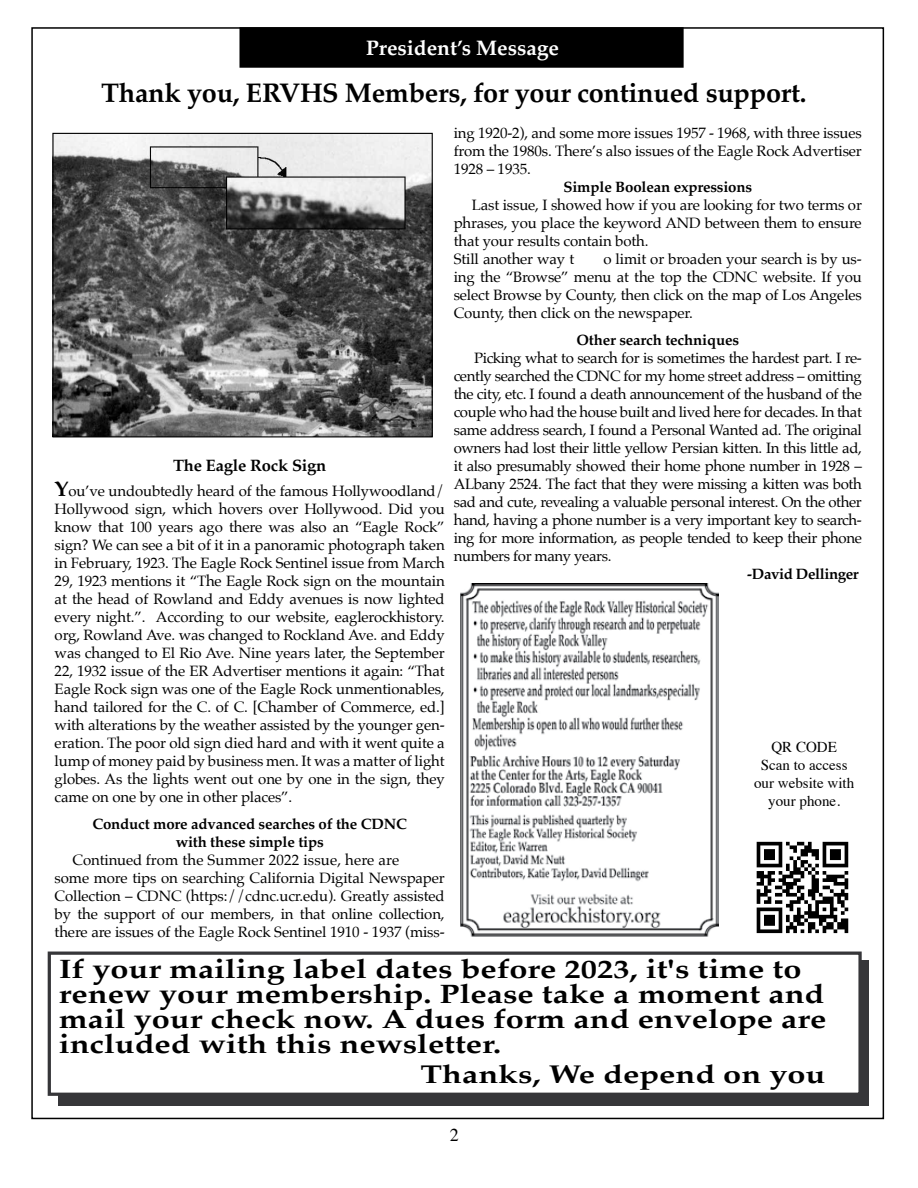
<style>
.page{position:relative;width:918px;height:1188px;background:#fff}
.page>*{position:absolute;margin:0;border:0;box-sizing:border-box;transform-origin:0 0}
.t1{font:700 27px "Palatino";letter-spacing:-.01em;color:#000}
.t2{font:700 26.4px/24.9px "Palatino";color:#000;scale:1.23 1}
.t3{font:700 25.5px "Palatino";color:#000;scale:1.27 1}
.t4{font:700 21px "Palatino";color:#fff}
.t5{font:18px "Times";color:#000}
.t6{font:700 16.5px "Palatino";letter-spacing:-.01em;color:#000}
.t7{font:15px/18px "Palatino";letter-spacing:-.01em;color:#000;text-align:justify}
.t8{font:700 15px/18px "Palatino";letter-spacing:-.01em;color:#000;text-align:center}
.t9{font:15px/18px "Times";color:#000;text-align:center}
.s1{font-weight:700;font-size:21px}
</style>
<div class="page">
<div style="left:240px;top:28px;width:443px;height:39px;background:#000"></div>
<div style="left:239px;top:27px;width:445px;height:41px;border:2px solid #000"></div>
<img style="left:756px;top:841px;width:93px;height:93px">
<img style="left:461px;top:583px;width:257px;height:354px">
<div style="left:58px;top:960px;width:811px;height:146px;background:#363639"></div>
<div style="left:49px;top:953px;width:811px;height:141px;background:#fff"></div>
<div style="left:48px;top:952px;width:814px;height:144px;border:3px solid #363639"></div>
<img style="left:54px;top:135px;width:377px;height:300px">
<div style="left:52px;top:133px;width:381px;height:304px;border:1px solid #000"></div>
<h3 class="t4" style="left:366px;top:29px;width:195px">President’s Message</h3>
<h1 class="t1" style="left:101px;top:70px;width:707px">Thank you, ERVHS Members, for your continued support.</h1>
<p class="t6" style="left:173px;top:451px;width:155px">The Eagle Rock Sign</p>
<p class="t7" style="left:55px;top:482px;width:392px"><span class="s1">Y</span>ou’ve undoubtedly heard of the famous Hollywoodland/ Hollywood sign, which hovers over Hollywood. Did you know that 100 years ago there was also an “Eagle Rock” sign? We can see a bit of it in a panoramic photograph taken in February, 1923. The Eagle Rock Sentinel issue from March 29, 1923 mentions it “The Eagle Rock sign on the mountain at the head of Rowland and Eddy avenues is now lighted every night.”. According to our website, eaglerockhistory. org, Rowland Ave. was changed to Rockland Ave. and Eddy was changed to El Rio Ave. Nine years later, the September 22, 1932 issue of the ER Advertiser mentions it again: “That Eagle Rock sign was one of the Eagle Rock unmentionables, hand tailored for the C. of C. [Chamber of Commerce, ed.] with alterations by the weather assisted by the younger gen&shy;eration. The poor old sign died hard and with it went quite a lump of money paid by business men. It was a matter of light globes. As the lights went out one by one in the sign, they came on one by one in other places”.</p>
<p class="t8" style="left:92px;top:814px;width:316px">Conduct more advanced searches of the CDNC with these simple tips</p>
<p class="t7" style="left:55px;top:851px;width:392px;text-align:left;text-indent:18px">Continued from the Summer 2022 issue, here are<br>some more tips on searching California Digital Newspaper Collection – CDNC (https://cdnc.ucr.edu). Greatly assisted by the support of our members, in that online collection, there are issues of the Eagle Rock Sentinel 1910 - 1937 (miss-</p>
<p class="t7" style="left:454px;top:124px;width:410px">ing 1920-2), and some more issues 1957 - 1968, with three issues from the 1980s. There’s also issues of the Eagle Rock Advertiser 1928 – 1935.</p>
<p class="t8" style="left:563px;top:177px;width:190px">Simple Boolean expressions</p>
<p class="t7" style="left:454px;top:196px;width:410px;text-align:left;text-indent:18px">Last issue, I showed how if you are looking for two terms or phrases, you place the keyword AND between them to ensure that your results contain both.<br>Still another way t</p>
<p class="t7" style="left:454px;top:250px;width:410px;text-indent:150px">o limit or broaden your search is by us&shy;ing the “Browse” menu at the top the CDNC website. If you select Browse by County, then click on the map of Los Angeles County, then click on the newspaper.</p>
<p class="t8" style="left:577px;top:330px;width:164px">Other search techniques</p>
<p class="t7" style="left:454px;top:349px;width:410px;text-indent:20px">Picking what to search for is sometimes the hardest part. I re&shy;cently searched the CDNC for my home street address – omitting the city, etc. I found a death announcement of the husband of the couple who had the house built and lived here for decades. In that same address search, I found a Personal Wanted ad. The original owners had lost their little yellow Persian kitten. In this little ad, it also presumably showed their home phone number in 1928 – ALbany 2524. The fact that they were missing a kitten was both sad and cute, revealing a valuable personal interest. On the other hand, having a phone number is a very important key to search&shy;ing for more information, as people tended to keep their phone numbers for many years.</p>
<p class="t8" style="left:747px;top:564px;width:113px">-David Dellinger</p>
<p class="t9" style="left:754px;top:737px;width:102px">QR CODE<br>Scan to access our website with your phone.</p>
<h2 class="t2" style="left:59px;top:956px;width:625px">If your mailing label dates before 2023, it's time to renew your membership. Please take a moment and mail your check now. A dues form and envelope are included with this newsletter.</h2>
<h3 class="t3" style="left:421px;top:1052px;width:320px">Thanks, We depend on you</h3>
<p class="t5" style="left:450px;top:1118px;width:10px">2</p>
</div>
